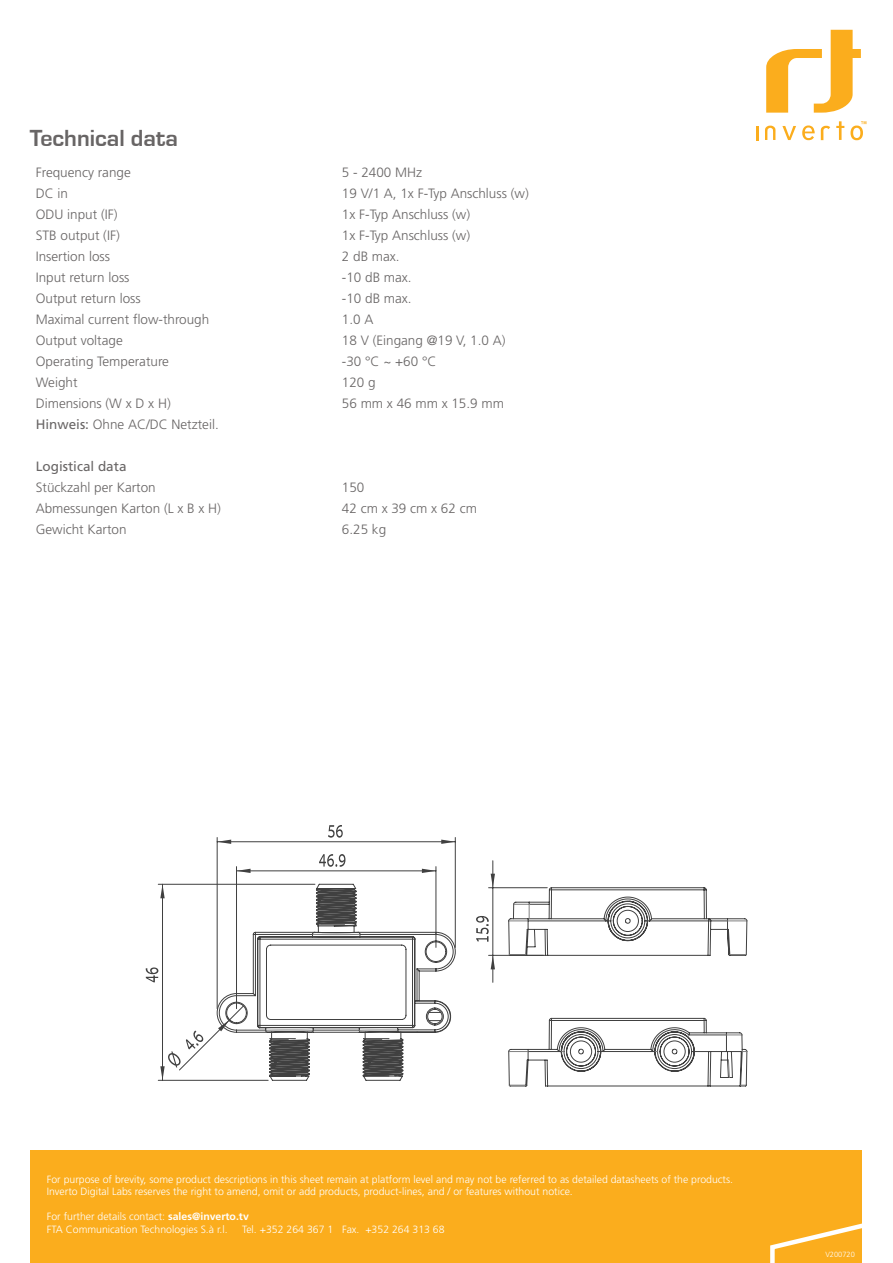
<style>
.page{position:relative;width:893px;height:1263px;background:#fff}
.page>*{position:absolute;margin:0;border:0;box-sizing:border-box;transform-origin:0 0}
.t1{font:700 24px "Eurostile T";color:#686565}
.t2{font:300 13.5px/21px "Frutiger LT Pro";color:#686565}
.t3{font:13.5px "Frutiger";color:#686565}
.t4{font:300 10.5px/12.6px "Frutiger";color:#fff}
.t5{font:300 7.5px "Frutiger";color:#fff}
.s1{font-family:"Frutiger";font-weight:400}
.s2{font-weight:700}
</style>
<div class="page">
<div style="left:31px;top:1150px;width:831px;height:113px;background:#fbad1d"></div>
<svg style="left:766px;top:30px;width:95px;height:83px"></svg>
<svg style="left:836px;top:121px;width:8px;height:19px"></svg>
<svg style="left:756px;top:126px;width:2px;height:14px"></svg>
<svg style="left:782px;top:126px;width:14px;height:14px"></svg>
<svg style="left:802px;top:125px;width:13px;height:15px"></svg>
<svg style="left:850px;top:121px;width:16px;height:19px"></svg>
<svg style="left:821px;top:126px;width:9px;height:14px"></svg>
<svg style="left:765px;top:126px;width:10px;height:14px"></svg>
<svg style="left:770px;top:1223px;width:92px;height:40px"></svg>
<svg style="left:216px;top:883px;width:240px;height:198px"></svg>
<svg style="left:237px;top:869px;width:14px;height:4px"></svg>
<svg style="left:422px;top:869px;width:14px;height:4px"></svg>
<hr style="left:236px;top:866px;width:1px;height:143px;background:#404040">
<hr style="left:436px;top:866px;width:1px;height:81px;background:#404040">
<hr style="left:236px;top:870px;width:200px;height:1px;background:#404040">
<svg style="left:319px;top:854px;width:26px;height:13px"></svg>
<svg style="left:218px;top:839px;width:13px;height:5px"></svg>
<svg style="left:441px;top:839px;width:14px;height:5px"></svg>
<hr style="left:217px;top:837px;width:1px;height:172px;background:#404040">
<hr style="left:455px;top:837px;width:1px;height:110px;background:#404040">
<hr style="left:217px;top:841px;width:238px;height:1px;background:#404040">
<svg style="left:328px;top:825px;width:15px;height:13px"></svg>
<hr style="left:158px;top:1080px;width:110px;height:1px;background:#404040">
<svg style="left:146px;top:884px;width:305px;height:196px"></svg>
<svg style="left:508px;top:1018px;width:240px;height:69px"></svg>
<svg style="left:508px;top:887px;width:240px;height:69px"></svg>
<hr style="left:489px;top:887px;width:58px;height:1px;background:#404040">
<hr style="left:489px;top:955px;width:54px;height:1px;background:#404040">
<svg style="left:491px;top:861px;width:4px;height:27px"></svg>
<hr style="left:492px;top:888px;width:1px;height:67px;background:#404040">
<svg style="left:491px;top:955px;width:4px;height:27px"></svg>
<svg style="left:476px;top:916px;width:13px;height:26px"></svg>
<h1 class="t1" style="left:30px;top:125px;width:150px">Technical data</h1>
<p class="t2" style="left:36px;top:161px;width:185px">Frequency range<br>DC in<br>ODU input (IF(<br>STB output (IF(<br>Insertion loss<br>Input return loss<br>Output return loss<br>Maximal current flow-through<br>Output voltage<br>Operating Temperature<br>Weight<br>Dimensions W( Dx Hx (<br><span class="s1">Hinweis:</span> Ohne AC/DC Netzteil.</p>
<p class="t3" style="left:36px;top:458px;width:92px">Logistical data</p>
<p class="t2" style="left:36px;top:477px;width:187px">Stückzahl per Karton<br>Abmessungen Karton HxBxL ( (<br>Gewicht Karton</p>
<p class="t2" style="left:342px;top:162px;width:188px">-5 2400 MHz<br>19 V/1 A -Fx1, Typ Anschluss w( (<br>-Fx1 Typ Anschluss w( (<br>-Fx1 Typ Anschluss w( (<br>2 dB max.<br>-10 dB max.<br>-10 dB max.<br>1.0A<br>18 V (Eingang @19 ,V 1.0 A(<br>-30 C° ~ +60 C°<br>120 g<br>56 mm x 46 mm x 15.9 mm</p>
<p class="t2" style="left:342px;top:477px;width:137px">150<br>42 cm x 39 cm x 62 cm<br>6.25 kg</p>
<p class="t4" style="left:47px;top:1173px;width:688px">For purpose of brevity, some product descriptions in this sheet remain at platform level and may not be referred to as detailed datasheets of the products.<br>Inverto Digital Labs reserves the right to amend, omit or add products, product-lines, and / or features without notice.</p>
<p class="t4" style="left:47px;top:1210px;width:204px">For further details contact: <span class="s2">sales@inverto.tv</span></p>
<p class="t4" style="left:365px;top:1223px;width:81px">+352 264 313 68</p>
<p class="t4" style="left:47px;top:1223px;width:182px">FTA Communication Technologies .l.rà.S</p>
<p class="t4" style="left:242px;top:1223px;width:92px">Tel. +352 264 367 1</p>
<p class="t4" style="left:342px;top:1223px;width:19px">Fax.</p>
<p class="t5" style="left:825px;top:1250px;width:31px">V200720</p>
</div>
